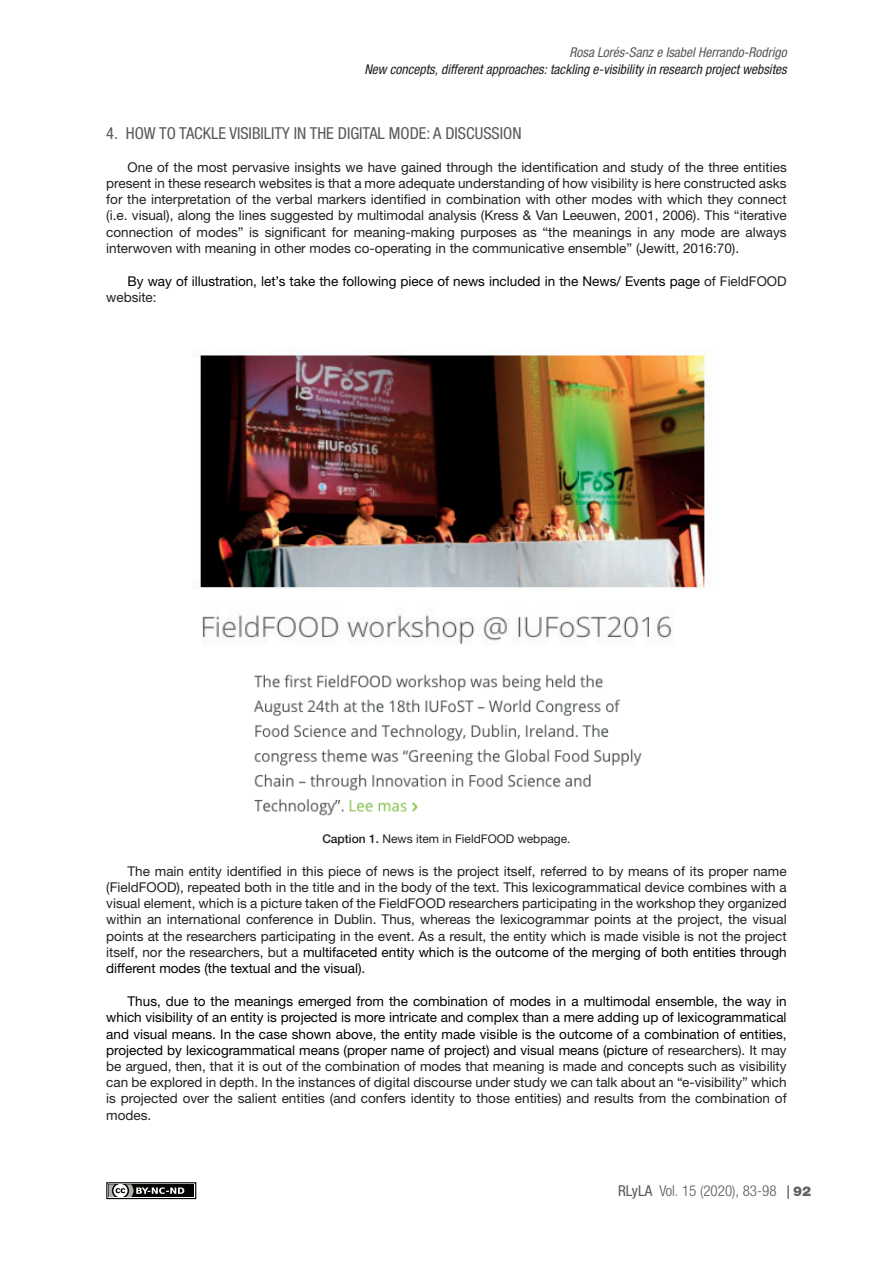
<style>
.page{position:relative;width:893px;height:1263px;background:#fff}
.page>*{position:absolute;margin:0;border:0;box-sizing:border-box;transform-origin:0 0}
.RLYLA_TITULO_1{font:condensed 16.5px "Helvetica Neue LTW1 G";color:#57585a}
.t1{font:300 condensed 15px "Helvetica Neue LTW1 G";color:#57585a}
.RLYLA_TEXTO_eng{font:13.5px/16.2px "Helvetica Neue LTW1 G";color:#231f20;text-align:justify}
.RLYLA_TEXTO_eng-2{font:13.5px/16.2px "Helvetica Neue LTW1 G";color:#000001}
.t2{font:italic condensed 13.5px "Helvetica Neue LTW1 G";color:#231f20}
.t3{font:italic condensed 13.5px "Helvetica Neue LTW1 G";color:#57585a}
.RLYLA_TITULO_IMAGEN{font:12px "Helvetica Neue LTW1 G";color:#231f20}
.s1{color:#231f20}
.s2{font-weight:500}
.s3{color:#000001}
.s4{font-weight:400}
.s5{font-weight:400;font-stretch:normal;font-size:13.5px;color:#231f20}
.s6{font-weight:900;font-stretch:normal;font-size:13.5px;color:#636366}
</style>
<div class="page">
<img style="left:192px;top:350px;width:517px;height:295px">
<img style="left:254px;top:674px;width:388px;height:142px">
<div style="left:106px;top:1182px;width:90px;height:17px;border:1px solid #040503"></div>
<div style="left:109px;top:1184px;width:85px;height:13px;background:#040503"></div>
<svg style="left:106px;top:1182px;width:78px;height:18px"></svg>
<p class="t3" style="left:569px;top:45px;width:219px">Rosa Lorés-Sanz e Isabel Herrando-Rodrigo</p>
<p class="t2" style="left:364px;top:61px;width:424px">New concepts, different approaches: tackling e-visibility in research project websites</p>
<p class="RLYLA_TITULO_1" style="left:106px;top:123px;width:417px">4. HOW TO TACKLE VISIBILITY IN THE DIGITAL MODE: A DISCUSSION</p>
<p class="RLYLA_TEXTO_eng" style="left:106px;top:159px;width:682px;text-indent:21px">One of the most pervasive insights we have gained through the identification and study of the three entities present in these research websites is that a more adequate understanding of how visibility is here constructed asks for the interpretation of the verbal markers identified in combination with other modes with which they connect (i.e. visual), along the lines suggested by multimodal analysis (Kress &amp; Van Leeuwen, 2001, 2006). This “iterative connection of modes” is significant for meaning-making purposes as “the meanings in any mode are always interwoven with meaning in other modes co-operating in the communicative ensemble” (Jewitt, 2016:70).</p>
<p class="RLYLA_TEXTO_eng-2" style="left:106px;top:273px;width:682px;text-indent:21px">By way of illustration, let’s take the following piece of news included in the News/ Events page <span class="s1">of FieldFOOD website:</span></p>
<p class="RLYLA_TITULO_IMAGEN" style="left:322px;top:831px;width:250px"><span class="s2">Caption 1.</span> News item in FieldFOOD webpage.</p>
<p class="RLYLA_TEXTO_eng" style="left:106px;top:863px;width:682px;text-indent:21px">The main entity identified in this piece of news is the project itself, referred to by means of its proper name (FieldFOOD), repeated both in the title and in the body of the text. This lexicogrammatical device combines with a visual element, which is a picture taken of the FieldFOOD researchers participating in the workshop they organized within an international conference in Dublin. Thus, whereas the lexicogrammar points at the project, the visual points at the researchers participating in the event. As a result, the entity which is made visible is not the project itself, nor the researchers, but a <span class="s3">multifaceted entity which is the outcome of the merging of both entities through different modes (the textual and the visual).</span></p>
<p class="RLYLA_TEXTO_eng-2" style="left:106px;top:993px;width:682px;text-align:justify;text-indent:21px">Thus, due to the meanings emerged from the combination of modes in a multimodal ensemble, the way in which visibility of an entity is projected is more intricate and complex than a mere adding up of lexicogrammatical and visual means. In the case shown above, the entity made visible is the outcome of a combination of entities, projected by lexicogrammatical means (proper name of project) and visual means (picture <span class="s1">of researchers). It may be argued, then, that it is out of the combination of modes that meaning is made and concepts such as visibility can be explored in depth. In the instances of digital discourse under study we can talk about an “e-visibility” which is projected over the salient entities (and confers identity to those entities) and results from the combination of modes.</span></p>
<p class="t1" style="left:618px;top:1182px;width:195px"><span class="s4">RLyLA</span> Vol. 15 (2020), 83-98 <span class="s5">|</span> <span class="s6">92</span></p>
</div>
